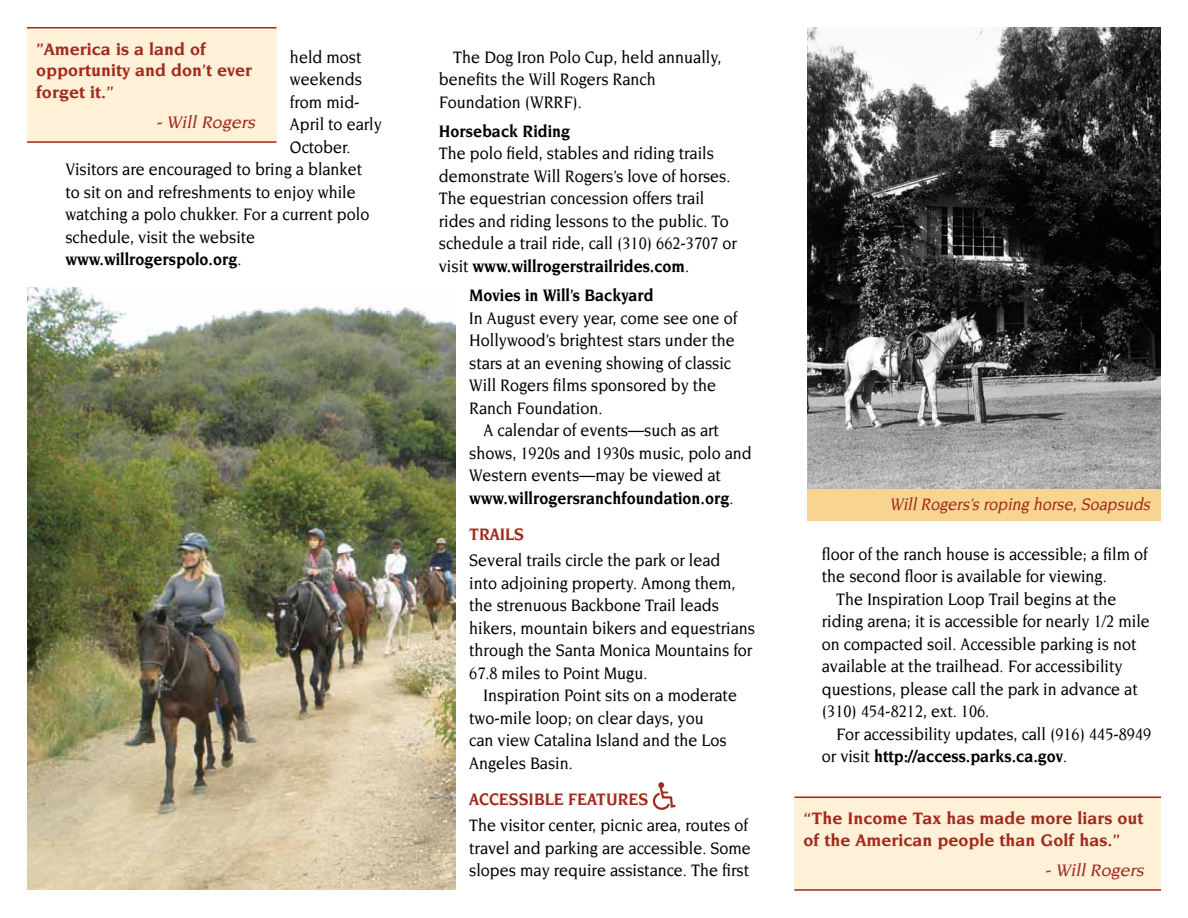
<style>
.page{position:relative;width:1188px;height:918px;background:#fff}
.page>*{position:absolute;margin:0;border:0;box-sizing:border-box;transform-origin:0 0}
.t1{font:500 18px/22.5px "Novarese";color:#000;scale:.9 1}
.t2{font:700 18px/21.6px "Novarese";color:#a02a1d}
.t3{font:700 18px "Novarese";color:#000;scale:.9 1}
.t4{font:italic 500 18px "Novarese";color:#a02a1d;scale:.9 1}
.t5{font:700 18px "Novarese";color:#a02a1d;scale:.9 1}
.t6{font:italic 500 18px "Novarese";color:#a02a1d}
.s1{font-weight:500}
.s2{font-weight:700}
</style>
<div class="page">
<svg style="left:652px;top:782px;width:24px;height:28px"></svg>
<img style="left:27px;top:287px;width:429px;height:603px">
<div style="left:27px;top:27px;width:249px;height:115px;background:#fff0d8"></div>
<hr style="left:27px;top:27px;width:249px;height:1px;background:#a02a1d">
<hr style="left:27px;top:141px;width:249px;height:2px;background:#a02a1d">
<img style="left:807px;top:27px;width:354px;height:462px">
<div style="left:807px;top:489px;width:354px;height:32px;background:#f7d490"></div>
<div style="left:794px;top:797px;width:367px;height:93px;background:#fff0d8"></div>
<hr style="left:794px;top:797px;width:367px;height:1px;background:#a02a1d">
<hr style="left:794px;top:889px;width:367px;height:2px;background:#a02a1d">
<p class="t2" style="left:36px;top:38px;width:218px">”America is a land of opportunity and don’t ever forget it.”</p>
<p class="t6" style="left:156px;top:112px;width:104px">-WillRogers</p>
<p class="t1" style="left:290px;top:45px;width:81px">held most</p>
<p class="t1" style="left:290px;top:68px;width:82px">weekends</p>
<p class="t1" style="left:290px;top:90px;width:79px">from mid-</p>
<p class="t1" style="left:290px;top:113px;width:104px">April to early</p>
<p class="t1" style="left:290px;top:135px;width:69px">October.</p>
<p class="t1" style="left:65px;top:158px;width:331px">Visitors are encouraged to bring a blanket</p>
<p class="t1" style="left:65px;top:180px;width:324px">to sit on and refreshments to enjoy while</p>
<p class="t1" style="left:65px;top:203px;width:339px">watching a polo chukker. For a current polo</p>
<p class="t1" style="left:65px;top:225px;width:213px">schedule, visit the website</p>
<p class="t3" style="left:65px;top:249px;width:197px">www.willrogerspolo.org<span class="s1">.</span></p>
<p class="t1" style="left:439px;top:45px;width:316px;text-indent:14px">The Dog Iron Polo Cup, held annually, benefits the Will Rogers Ranch<br>Foundation (WRRF).</p>
<p class="t3" style="left:439px;top:121px;width:148px">Horseback Riding</p>
<p class="t1" style="left:439px;top:142px;width:333px">The polo field, stables and riding trails demonstrate Will Rogers’s love of horses.<br>The equestrian concession offers trail rides and riding lessons to the public. To schedule a trail ride, call (310) 662-3707 or visit <span class="s2">www.willrogerstrailrides.com</span>.</p>
<p class="t3" style="left:469px;top:285px;width:207px">Movies in Will’s Backyard</p>
<p class="t1" style="left:469px;top:306px;width:299px">In August every year, come see one of Hollywood’s brightest stars under the stars at an evening showing of classic Will Rogers films sponsored by the Ranch Foundation.</p>
<p class="t1" style="left:469px;top:419px;width:315px;text-indent:14px">A calendar of events—such as art shows, 1920s and 1930s music, polo and Western events—may be viewed at <span class="s2">www.willrogersranchfoundation.org</span>.</p>
<p class="t5" style="left:469px;top:524px;width:63px">TRAILS</p>
<p class="t1" style="left:469px;top:549px;width:319px">Several trails circle the park or lead<br>into adjoining property. Among them, the strenuous Backbone Trail leads hikers, mountain bikers and equestrians through the Santa Monica Mountains for 67.8 miles to Point Mugu.</p>
<p class="t1" style="left:469px;top:684px;width:299px;text-indent:14px">Inspiration Point sits on a moderate two-mile loop; on clear days, you<br>can view Catalina Island and the Los<br>Angeles Basin.</p>
<p class="t5" style="left:469px;top:789px;width:201px">ACCESSIBLE FEATURES</p>
<p class="t1" style="left:469px;top:814px;width:315px">The visitor center, picnic area, routes of travel and parking are accessible. Some slopes may require assistance. The first</p>
<p class="t4" style="left:890px;top:494px;width:295px">WillRogers’s roping horse,Soapsuds</p>
<p class="t1" style="left:822px;top:542px;width:364px">floor of the ranch house is accessible; a film of</p>
<p class="t1" style="left:822px;top:565px;width:318px">the second floor is available for viewing.</p>
<p class="t1" style="left:836px;top:587px;width:313px">The Inspiration Loop Trail begins at the</p>
<p class="t1" style="left:822px;top:610px;width:366px">riding arena; it is accessible for nearly 1/2 mile</p>
<p class="t1" style="left:822px;top:632px;width:351px">on compacted soil. Accessible parking is not</p>
<p class="t1" style="left:822px;top:655px;width:336px">available at the trailhead. For accessibility</p>
<p class="t1" style="left:822px;top:677px;width:353px">questions, please call the park in advance at</p>
<p class="t1" style="left:822px;top:700px;width:187px">(310) 454-8212, ext. 106.</p>
<p class="t1" style="left:836px;top:722px;width:351px">For accessibility updates, call (916) 445-8949</p>
<p class="t3" style="left:822px;top:746px;width:274px"><span class="s1">or visit</span> http://access.parks.ca.gov<span class="s1">.</span></p>
<p class="t2" style="left:803px;top:807px;width:342px">“The Income Tax has made more liars out of the American people than Golf has.”</p>
<p class="t6" style="left:1045px;top:860px;width:104px">-WillRogers</p>
</div>
